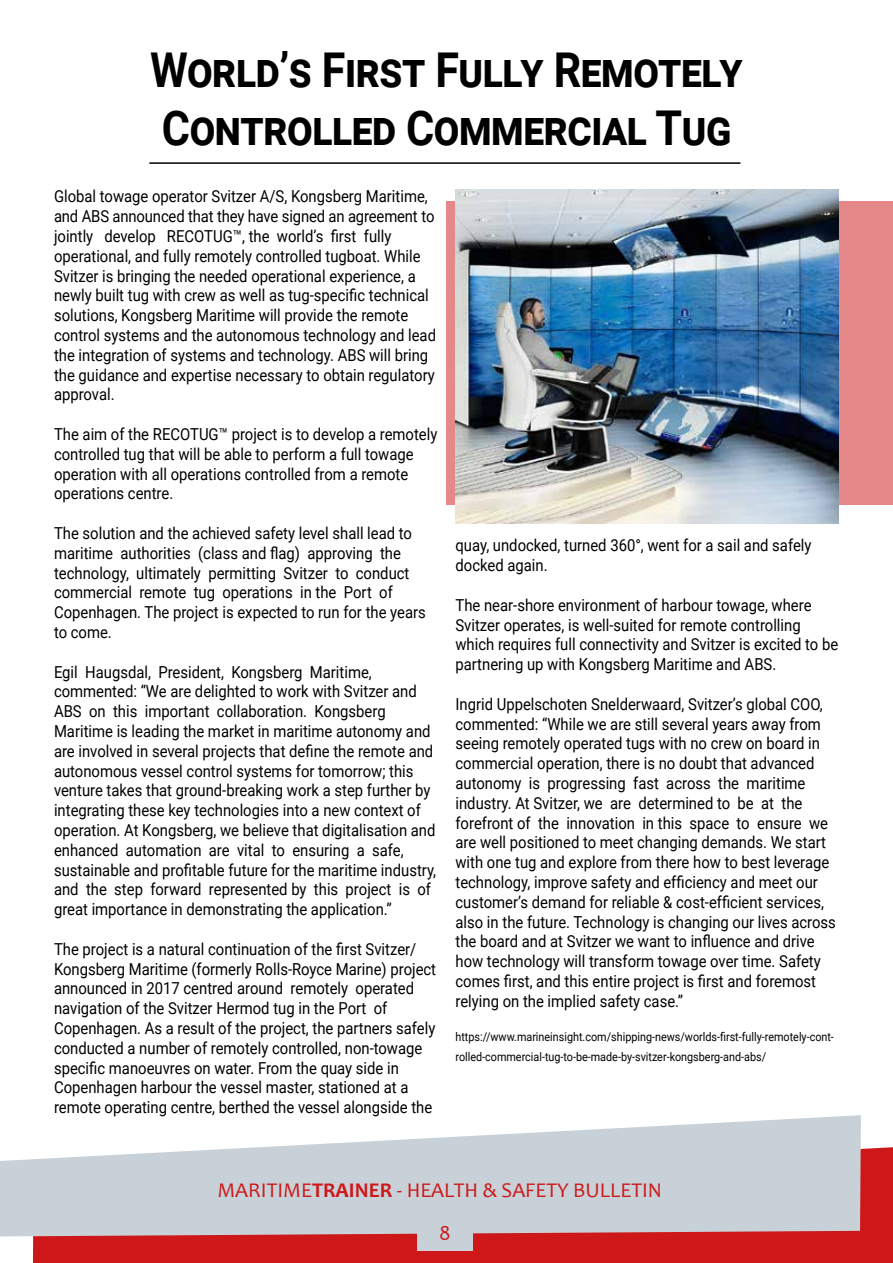
<style>
.page{position:relative;width:893px;height:1263px;background:#fff}
.page>*{position:absolute;margin:0;border:0;box-sizing:border-box;transform-origin:0 0}
.t1{font:700 48px/57.6px "Roboto";letter-spacing:-.01em;color:#000;scale:.9 1}
.t2{font:21px/42.9px "Candara";color:#cd1719;text-align:center}
.t3{font:16.5px/19.8px "Roboto";color:#000;scale:.9 1}
.t4{font:12px/19.8px "Roboto";color:#000;scale:.9 1}
.s1{font-weight:700}
</style>
<div class="page">
<div style="left:33px;top:1147px;width:860px;height:116px;background:#cd1719"></div>
<svg style="left:0;top:1115px;width:861px;height:121px;fill:#c8d1d7"></svg>
<div style="left:417px;top:1213px;width:56px;height:37px;background:#c8d1d7"></div>
<div style="left:446px;top:201px;width:447px;height:304px;background:#e58889"></div>
<hr style="left:149px;top:162px;width:591px;height:2px;background:#000">
<img style="left:455px;top:190px;width:384px;height:333px">
<h1 class="t1" style="left:150px;top:39px;width:658px">World’s First Fully Remotely<br>Controlled Commercial Tug</h1>
<p class="t3" style="left:54px;top:186px;width:426px">Global towage operator Svitzer A/S, Kongsberg Maritime, and ABS announced that they have signed an agreement to jointly develop RECOTUG™, the world’s first fully operational, and fully remotely controlled tugboat. While Svitzer is bringing the needed operational experience, a newly built tug with crew as well as tug-specific technical solutions, Kongsberg Maritime will provide the remote control systems and the autonomous technology and lead the integration of systems and technology. ABS will bring the guidance and expertise necessary to obtain regulatory approval.</p>
<p class="t3" style="left:54px;top:424px;width:428px">The aim of the RECOTUG™ project is to develop a remotely controlled tug that will be able to perform a full towage operation with all operations controlled from a remote operations centre.</p>
<p class="t3" style="left:54px;top:523px;width:415px">The solution and the achieved safety level shall lead to maritime authorities (class and flag) approving the technology, ultimately permitting Svitzer to conduct commercial remote tug operations in the Port of Copenhagen. The project is expected to run for the years to come.</p>
<p class="t3" style="left:54px;top:661px;width:426px">Egil Haugsdal, President, Kongsberg Maritime, commented: “We are delighted to work with Svitzer and ABS on this important collaboration. Kongsberg Maritime is leading the market in maritime autonomy and are involved in several projects that define the remote and autonomous vessel control systems for tomorrow; this venture takes that ground-breaking work a step further by integrating these key technologies into a new context of operation. At Kongsberg, we believe that digitalisation and enhanced automation are vital to ensuring a safe, sustainable and profitable future for the maritime industry, and the step forward represented by this project is of great importance in demonstrating the application.”</p>
<p class="t3" style="left:54px;top:938px;width:426px">The project is a natural continuation of the first Svitzer/ Kongsberg Maritime (formerly Rolls-Royce Marine) project announced in 2017 centred around remotely operated navigation of the Svitzer Hermod tug in the Port of Copenhagen. As a result of the project, the partners safely conducted a number of remotely controlled, non-towage specific manoeuvres on water. From the quay side in Copenhagen harbour the vessel master, stationed at a remote operating centre, berthed the vessel alongside the</p>
<p class="t3" style="left:455px;top:535px;width:397px">quay, undocked, turned 360°, went for a sail and safely docked again.</p>
<p class="t3" style="left:455px;top:594px;width:427px">The near-shore environment of harbour towage, where Svitzer operates, is well-suited for remote controlling which requires full connectivity and Svitzer is excited to be partnering up with Kongsberg Maritime and ABS.</p>
<p class="t3" style="left:455px;top:693px;width:424px">Ingrid Uppelschoten Snelderwaard, Svitzer’s global COO, commented: “While we are still several years away from seeing remotely operated tugs with no crew on board in commercial operation, there is no doubt that advanced autonomy is progressing fast across the maritime industry. At Svitzer, we are determined to be at the forefront of the innovation in this space to ensure we are well positioned to meet changing demands. We start with one tug and explore from there how to best leverage technology, improve safety and efficiency and meet our customer’s demand for reliable &amp; cost-efficient services, also in the future. Technology is changing our lives across the board and at Svitzer we want to influence and drive how technology will transform towage over time. Safety comes first, and this entire project is first and foremost relying on the implied safety case.”</p>
<p class="t4" style="left:455px;top:1026px;width:422px">https://www.marineinsight.com/shipping-news/worlds-first-fully-remotely-cont&shy;rolled-commercial-tug-to-be-made-by-svitzer-kongsberg-and-abs/</p>
<p class="t2" style="left:217px;top:1168px;width:446px">MARITIME<span class="s1">TRAINER</span> - HEALTH &amp; SAFETY BULLETIN<br>8</p>
</div>
